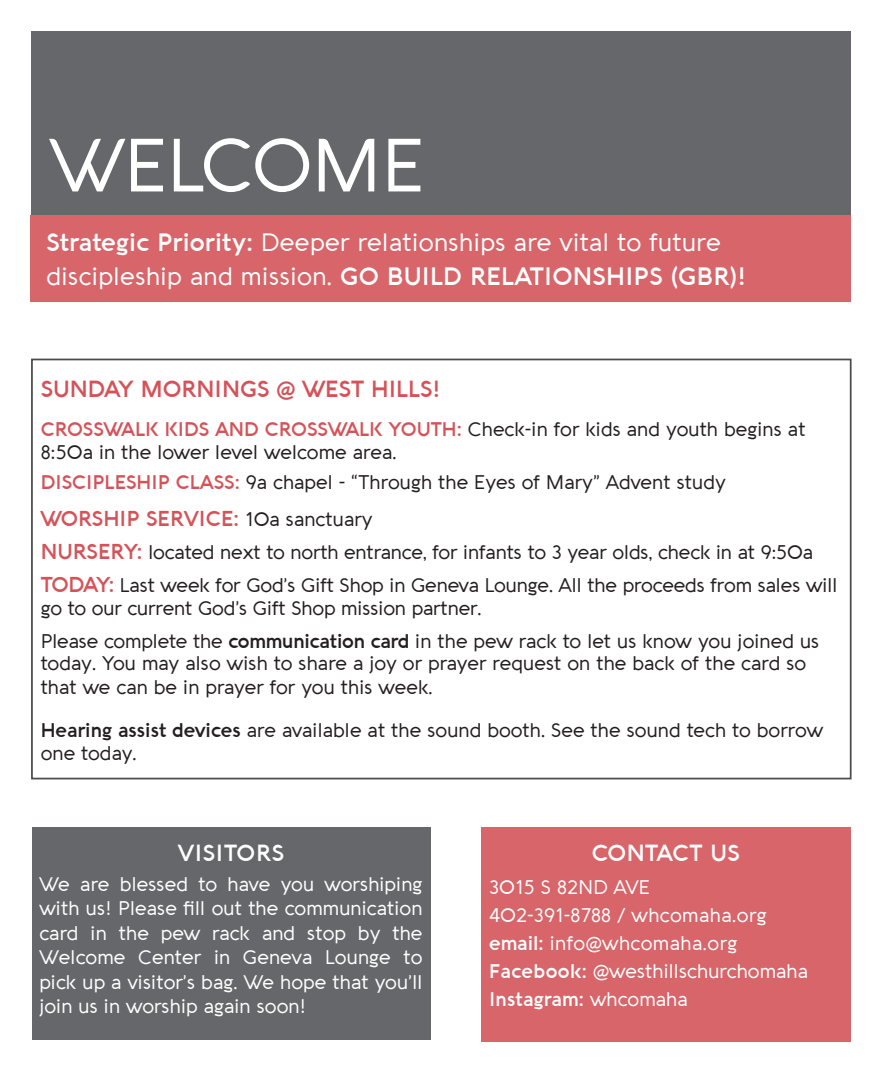
<style>
.page{position:relative;width:882px;height:1071px;background:#fff}
.page>*{position:absolute;margin:0;border:0;box-sizing:border-box;transform-origin:0 0}
.t1{font:73.5px "Aquawax";color:#fff}
.t2{font:24.5px/33.2px "Aquawax";letter-spacing:.01em;color:#fff}
.t3{font:600 22.75px "Aquawax";color:#d45359}
.t4{font:600 22.75px "Aquawax";letter-spacing:.02em;color:#fff}
.t5{font:600 21px "Aquawax";color:#d45359}
.t6{font:19.25px/23.1px "Aquawax";letter-spacing:-.01em;color:#231f20}
.t7{font:19.25px/24.5px "Aquawax";color:#fff;text-align:justify}
.s1{font-weight:600}
.s2{font-weight:600;color:#d45359}
.s3{font-weight:400;font-size:19.25px;color:#231f20}
.s4{font-weight:600;font-size:21px;color:#d45359}
</style>
<div class="page">
<div style="left:32px;top:32px;width:819px;height:183px;background:#66676b"></div>
<div style="left:32px;top:827px;width:399px;height:213px;background:#66676b"></div>
<div style="left:481px;top:827px;width:369px;height:214px;background:#d76569"></div>
<div style="left:31px;top:359px;width:821px;height:420px;border:2px solid #4b4c4d"></div>
<div style="left:31px;top:215px;width:820px;height:86px;background:#d76569"></div>
<h1 class="t1" style="left:50px;top:122px;width:376px">WELCOME</h1>
<p class="t2" style="left:46px;top:226px;width:701px"><span class="s1">Strategic Priority:</span> Deeper relationships are vital to future discipleship and mission. <span class="s1">GO BUILD RELATIONSHIPS (GBR)!</span></p>
<p class="t3" style="left:41px;top:375px;width:401px">SUNDAY MORNINGS @ WEST HILLS!</p>
<p class="t6" style="left:41px;top:418px;width:766px"><span class="s2">CROSSWALK KIDS AND CROSSWALK YOUTH:</span> Check-in for kids and youth begins at<br>8:50a in the lower level welcome area.</p>
<p class="t6" style="left:41px;top:471px;width:687px"><span class="s2">DISCIPLESHIP CLASS:</span> 9a chapel - “Through the Eyes of Mary” Advent study</p>
<p class="t5" style="left:41px;top:506px;width:334px">WORSHIP SERVICE: <span class="s3">10a sanctuary</span></p>
<p class="t6" style="left:41px;top:536px;width:798px;line-height:33.1px"><span class="s4">NURSERY:</span> located next to north entrance, for infants to 3 year olds, check in at 9:50a<br><span class="s4">TODAY:</span> Last week for God’s Gift Shop in Geneva Lounge. All the proceeds from sales will</p>
<p class="t6" style="left:41px;top:592px;width:780px;line-height:32.4px">go to our current God’s Gift Shop mission partner.<br>Please complete the <span class="s1">communication card</span> in the pew rack to let us know you joined us</p>
<p class="t6" style="left:41px;top:652px;width:767px">today. You may also wish to share a joy or prayer request on the back of the card so that we can be in prayer for you this week.</p>
<p class="t6" style="left:41px;top:718px;width:784px"><span class="s1">Hearing assist devices</span> are available at the sound booth. See the sound tech to borrow one today.</p>
<p class="t4" style="left:178px;top:839px;width:108px">VISITORS</p>
<p class="t7" style="left:39px;top:872px;width:385px">We are blessed to have you worshiping with us! Please fill out the communication card in the pew rack and stop by the Welcome Center in Geneva Lounge to pick up a visitor’s bag. We hope that you’ll join us in worship again soon!</p>
<p class="t4" style="left:592px;top:839px;width:150px">CONTACT US</p>
<p class="t7" style="left:489px;top:873px;width:321px;line-height:28px;text-align:left">3015 S 82ND AVE<br>402-391-8788 / whcomaha.org <span class="s1">email:</span> info@whcomaha.org<br><span class="s1">Facebook:</span> @westhillschurchomaha<br><span class="s1">Instagram:</span> whcomaha</p>
</div>
